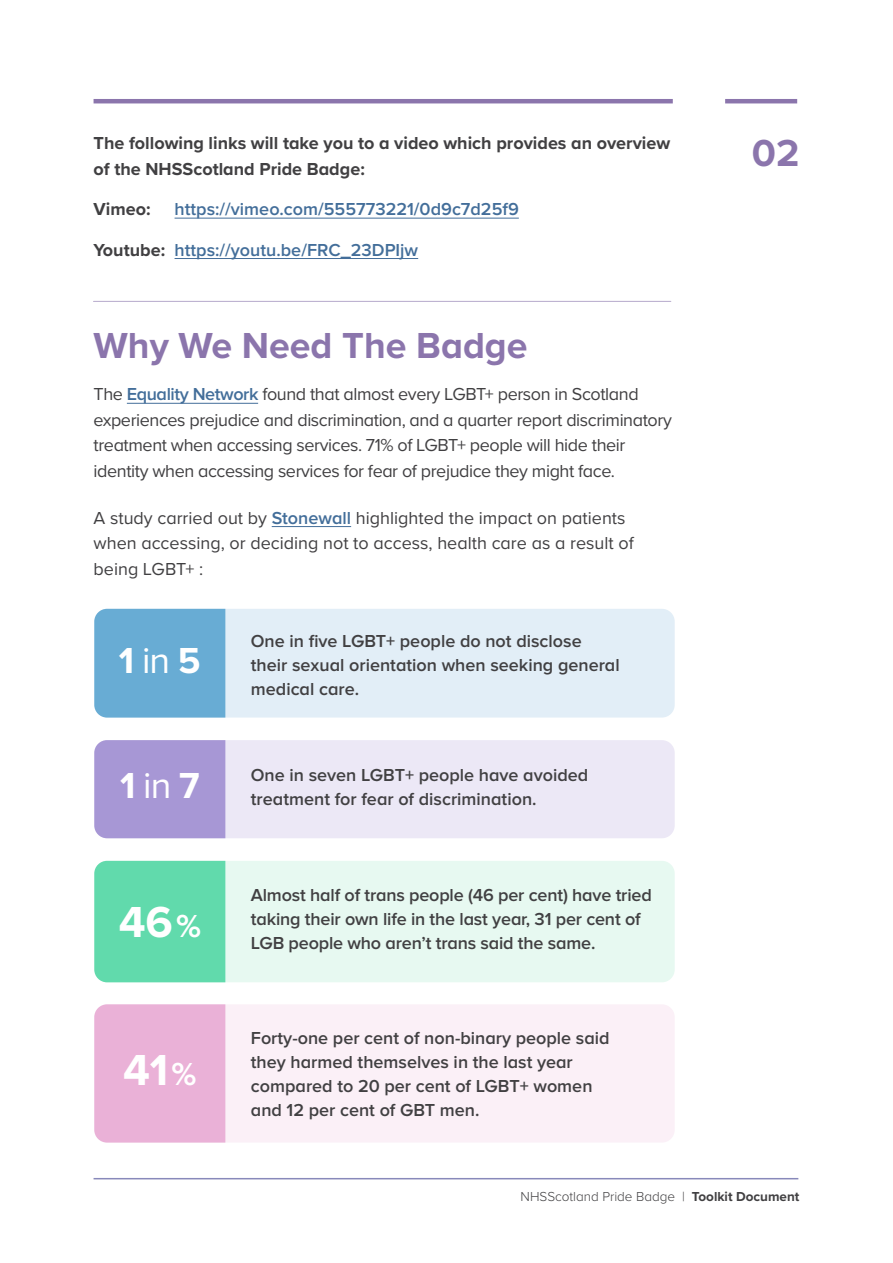
<style>
.page{position:relative;width:893px;height:1263px;background:#fff}
.page>*{position:absolute;margin:0;border:0;box-sizing:border-box;transform-origin:0 0}
.NEW_BODY{font:700 45px "Proxima Nova";color:#fff}
.t1{font:700 39px "Proxima Nova";color:#8b75ac}
.SUBHEAD{font:700 37.5px "Proxima Nova";color:#8b75ac}
.NEW_BODY-2{font:700 37.5px "Proxima Nova";color:#fff}
.NEW_BODY-3{font:600 18px/24px "Proxima Nova";color:#414042}
.NEW_BODY-4{font:18px/25.5px "Proxima Nova";letter-spacing:-.025em;color:#414042}
.NEW_BODY-5{font:18px/25.5px "Proxima Nova";color:#414042}
.NEW_BODY-6{font:700 18px/25.5px "Proxima Nova";color:#414042}
.NEW_BODY-7{font:600 18px "Proxima Nova";color:#436e9a}
.t2{font:300 13.5px "Proxima Nova";color:#414042}
.s1{font-weight:700;color:#414042}
.s2{font-weight:600;color:#436e9a}
.s3{font-weight:400}
.s4{font-size:33px}
.s5{font-weight:700}
</style>
<div class="page">
<hr style="left:94px;top:1178px;width:704px;height:1px;background:#8889ba">
<hr style="left:94px;top:99px;width:579px;height:4px;background:#8b75ac">
<hr style="left:725px;top:99px;width:72px;height:4px;background:#8b75ac">
<div style="left:94px;top:609px;width:581px;height:108px;background:#e2eef7;border-radius:13px"></div>
<div style="left:94px;top:609px;width:131px;height:108px;background:#68acd4"></div>
<div style="left:94px;top:740px;width:581px;height:98px;background:#ece8f6;border-radius:13px"></div>
<div style="left:94px;top:740px;width:131px;height:98px;background:#a797d5"></div>
<div style="left:94px;top:861px;width:581px;height:121px;background:#e7f9f1;border-radius:13px"></div>
<div style="left:94px;top:861px;width:131px;height:121px;background:#61daac"></div>
<div style="left:94px;top:1004px;width:581px;height:138px;background:#fbf0f7;border-radius:13px"></div>
<div style="left:94px;top:1004px;width:131px;height:138px;background:#eab1d7"></div>
<hr style="left:94px;top:301px;width:577px;height:1px;background:#beb3d1">
<hr style="left:127px;top:403px;width:131px;height:1px;background:#436e9a">
<hr style="left:272px;top:526px;width:79px;height:1px;background:#436e9a">
<hr style="left:175px;top:218px;width:344px;height:1px;background:#436e9a">
<hr style="left:175px;top:258px;width:243px;height:1px;background:#436e9a">
<p class="NEW_BODY-6" style="left:94px;top:130px;width:578px">The following links will take you to a video which provides an overview of the NHSScotland Pride Badge:</p>
<p class="NEW_BODY-6" style="left:94px;top:196px;width:59px">Vimeo:</p>
<p class="NEW_BODY-7" style="left:175px;top:199px;width:346px">https://vimeo.com/555773221/0d9c7d25f9</p>
<p class="NEW_BODY-7" style="left:94px;top:239px;width:326px"><span class="s1">Youtube:</span> https://youtu.be/FRC_23DPIjw</p>
<p class="SUBHEAD" style="left:94px;top:317px;width:436px">Why We Need The Badge</p>
<p class="NEW_BODY-4" style="left:94px;top:381px;width:580px">The <span class="s2">Equality Network</span> found that almost every LGBT+ person in Scotland experiences prejudice and discrimination, and a quarter report discriminatory treatment when accessing services. 71% of LGBT+ people will hide their identity when accessing services for fear of prejudice they might face.</p>
<p class="NEW_BODY-5" style="left:94px;top:504px;width:542px">A study carried out by <span class="s2">Stonewall</span> highlighted the impact on patients when accessing, or deciding not to access, health care as a result of being LGBT+ :</p>
<p class="NEW_BODY-2" style="left:119px;top:632px;width:83px">1 <span class="s3">in</span> 5</p>
<p class="NEW_BODY-2" style="left:120px;top:757px;width:81px">1 <span class="s3">in</span> 7</p>
<p class="NEW_BODY" style="left:119px;top:888px;width:84px">46<span class="s4">%</span></p>
<p class="NEW_BODY" style="left:123px;top:1036px;width:75px">41<span class="s4">%</span></p>
<p class="NEW_BODY-3" style="left:251px;top:629px;width:370px">One in five LGBT+ people do not disclose their sexual orientation when seeking general medical care.</p>
<p class="NEW_BODY-3" style="left:251px;top:763px;width:339px">One in seven LGBT+ people have avoided treatment for fear of discrimination.</p>
<p class="NEW_BODY-3" style="left:251px;top:883px;width:402px">Almost half of trans people (46 per cent) have tried taking their own life in the last year, 31 per cent of<br>LGB people who aren’t trans said the same.</p>
<p class="NEW_BODY-3" style="left:251px;top:1026px;width:360px">Forty-one per cent of non-binary people said they harmed themselves in the last year compared to 20 per cent of LGBT+ women and 12 per cent of GBT men.</p>
<h2 class="t1" style="left:752px;top:124px;width:49px">02</h2>
<p class="t2" style="left:521px;top:1187px;width:280px">NHSScotland Pride Badge | <span class="s5">Toolkit Document</span></p>
</div>
